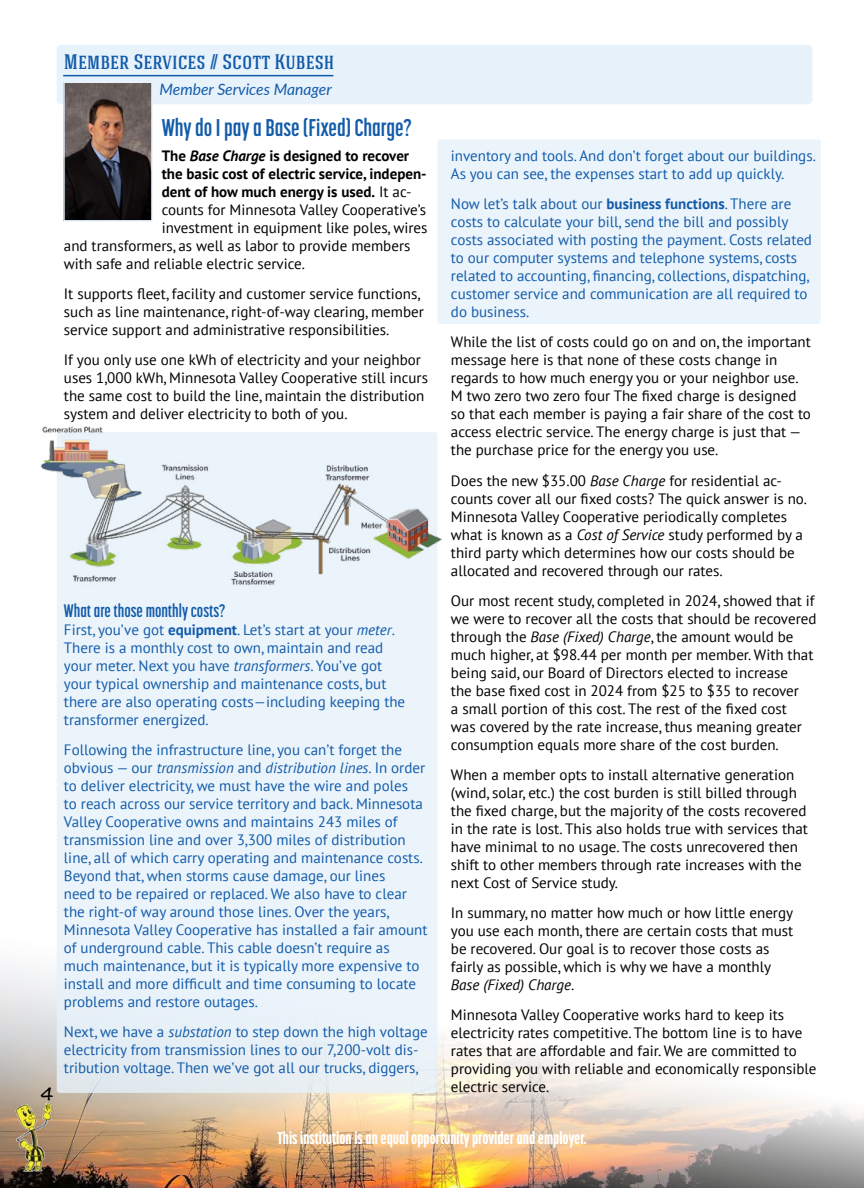
<style>
.page{position:relative;width:864px;height:1188px;background:#fff}
.page>*{position:absolute;margin:0;border:0;box-sizing:border-box;transform-origin:0 0}
.t1{font:700 24px "Korolev Compressed";color:#125baa}
.t2{font:500 21px "Hagin Caps";color:#125baa}
.t3{font:700 18px "Korolev Compressed";color:#125baa}
.t4{font:800 17.1px "Korolev Compressed";color:#fff}
.t5{font:italic 15.75px "Lato";color:#125baa}
.t6{font:15px/18px "PT Sans";color:#000}
.t7{font:15px/18px "PT Sans";color:#125baa}
.t8{font:700 15px "PT Sans";color:#000}
.t9{font:700 15px "Noteworthy";color:#000}
.s1{font-style:italic}
.s2{font-weight:400}
.s3{font-weight:700}
</style>
<div class="page">
<img style="left:0;top:964px;width:864px;height:224px">
<div style="left:57px;top:432px;width:381px;height:661px;background:#e7f2fb;border-radius:3px"></div>
<div style="left:438px;top:140px;width:383px;height:184px;background:#e7f2fb;border-radius:3px"></div>
<div style="left:57px;top:45px;width:755px;height:59px;background:#e7f2fb;border-radius:4px"></div>
<img style="left:66px;top:85px;width:84px;height:134px">
<div style="left:63px;top:82px;width:90px;height:140px;border:2px solid #e7f2fb"></div>
<hr style="left:63px;top:75px;width:270px;height:1px;background:#125baa">
<img style="left:40px;top:426px;width:402px;height:170px">
<img style="left:8px;top:1100px;width:46px;height:75px">
<h2 class="t2" style="left:64px;top:50px;width:272px">Member Services // Scott Kubesh</h2>
<p class="t5" style="left:160px;top:78px;width:174px">Member Services Manager</p>
<h1 class="t1" style="left:162px;top:114px;width:252px">Why do I pay a Base (Fixed) Charge?</h1>
<p class="t8" style="left:162px;top:146px;width:249px">The <span class="s1">Base Charge</span> is designed to recover</p>
<p class="t8" style="left:162px;top:164px;width:266px">the basic cost of electric service, indepen-</p>
<p class="t8" style="left:162px;top:182px;width:251px">dent of how much energy is used. <span class="s2">It ac-</span></p>
<p class="t6" style="left:162px;top:200px;width:266px">counts for Minnesota Valley Cooperative’s</p>
<p class="t6" style="left:162px;top:218px;width:267px">investment in equipment like poles, wires</p>
<p class="t6" style="left:64px;top:236px;width:348px">and transformers, as well as labor to provide members</p>
<p class="t6" style="left:64px;top:254px;width:243px">with safe and reliable electric service.</p>
<p class="t6" style="left:64px;top:284px;width:361px">It supports fleet, facility and customer service functions, such as line maintenance, right-of-way clearing, member service support and administrative responsibilities.</p>
<p class="t6" style="left:64px;top:350px;width:366px">If you only use one kWh of electricity and your neighbor uses 1,000 kWh, Minnesota Valley Cooperative still incurs the same cost to build the line, maintain the distribution system and deliver electricity to both of you.</p>
<p class="t9" style="left:41px;top:1080px;width:15px">4</p>
<p class="t3" style="left:64px;top:601px;width:163px">What are those monthly costs?</p>
<p class="t7" style="left:64px;top:620px;width:343px">First, you’ve got <span class="s3">equipment</span>. Let’s start at your <span class="s1">meter</span>.<br>There is a monthly cost to own, maintain and read your meter. Next you have <span class="s1">transformers</span>. You’ve got your typical ownership and maintenance costs, but there are also operating costs—including keeping the transformer energized.</p>
<p class="t7" style="left:64px;top:740px;width:365px">Following the infrastructure line, you can’t forget the obvious — our <span class="s1">transmission</span> and <span class="s1">distribution lines</span>. In order to deliver electricity, we must have the wire and poles<br>to reach across our service territory and back. Minnesota Valley Cooperative owns and maintains 243 miles of transmission line and over 3,300 miles of distribution line, all of which carry operating and maintenance costs.<br>Beyond that, when storms cause damage, our lines<br>need to be repaired or replaced. We also have to clear the right-of way around those lines. Over the years, Minnesota Valley Cooperative has installed a fair amount of underground cable. This cable doesn’t require as much maintenance, but it is typically more expensive to install and more difficult and time consuming to locate problems and restore outages.</p>
<p class="t7" style="left:64px;top:1022px;width:365px">Next, we have a <span class="s1">substation</span> to step down the high voltage electricity from transmission lines to our 7,200-volt dis&shy;tribution voltage. Then we’ve got all our trucks, diggers,</p>
<p class="t7" style="left:451px;top:146px;width:366px">inventory and tools. And don’t forget about our buildings.<br>As you can see, the expenses start to add up quickly.</p>
<p class="t7" style="left:451px;top:194px;width:363px">Now let’s talk about our <span class="s3">business functions</span>. There are costs to calculate your bill, send the bill and possibly costs associated with posting the payment. Costs related to our computer systems and telephone systems, costs related to accounting, financing, collections, dispatching, customer service and communication are all required to do business.</p>
<p class="t6" style="left:451px;top:332px;width:362px">While the list of costs could go on and on, the important message here is that none of these costs change in regards to how much energy you or your neighbor use.<br>M two zero two zero four The fixed charge is designed so that each member is paying a fair share of the cost to access electric service. The energy charge is just that — the purchase price for the energy you use.</p>
<p class="t6" style="left:451px;top:472px;width:358px">Does the new $35.00 <span class="s1">Base Charge</span> for residential ac&shy;counts cover all our fixed costs? The quick answer is no.<br>Minnesota Valley Cooperative periodically completes what is known as a <span class="s1">Cost of Service</span> study performed by a third party which determines how our costs should be allocated and recovered through our rates.</p>
<p class="t6" style="left:451px;top:592px;width:367px">Our most recent study, completed in 2024, showed that if we were to recover all the costs that should be recovered through the <span class="s1">Base (Fixed) Charge</span>, the amount would be much higher, at $98.44 per month per member. With that being said, our Board of Directors elected to increase<br>the base fixed cost in 2024 from $25 to $35 to recover<br>a small portion of this cost. The rest of the fixed cost<br>was covered by the rate increase, thus meaning greater consumption equals more share of the cost burden.</p>
<p class="t6" style="left:451px;top:766px;width:358px">When a member opts to install alternative generation (wind, solar, etc.) the cost burden is still billed through the fixed charge, but the majority of the costs recovered in the rate is lost. This also holds true with services that have minimal to no usage. The costs unrecovered then shift to other members through rate increases with the next Cost of Service study.</p>
<p class="t6" style="left:451px;top:904px;width:344px">In summary, no matter how much or how little energy you use each month, there are certain costs that must be recovered. Our goal is to recover those costs as fairly as possible, which is why we have a monthly <span class="s1">Base (Fixed) Charge</span>.</p>
<p class="t6" style="left:451px;top:1006px;width:367px">Minnesota Valley Cooperative works hard to keep its electricity rates competitive. The bottom line is to have rates that are affordable and fair. We are committed to providing you with reliable and economically responsible electric service.</p>
<p class="t4" style="left:277px;top:1128px;width:311px">This institution is an equal opportunity provider and employer.</p>
</div>
